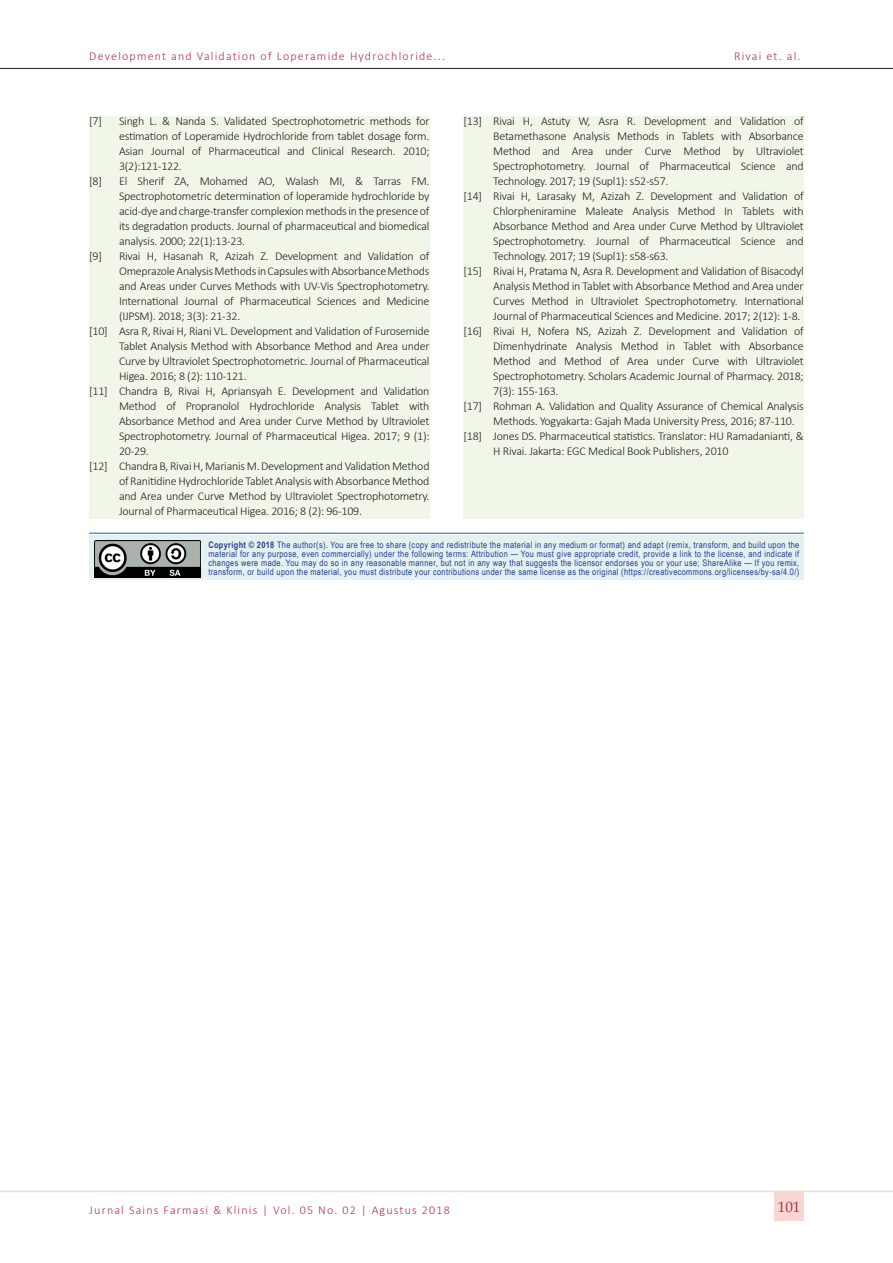
<style>
.page{position:relative;width:893px;height:1263px;background:#fff}
.page>*{position:absolute;margin:0;border:0;box-sizing:border-box;transform-origin:0 0}
.t1{font:15px "Book Antiqua";color:#b23247}
.t2{font:300 12px/15px "Calibri";letter-spacing:-.02em;color:#231f20;text-align:justify}
.t3{font:300 12px "Calibri";letter-spacing:.1em;color:#b23247}
.t4{font:9px/9px "Arial Narrow";letter-spacing:.04em;color:#253f8e;text-align:justify}
.s1{font-weight:700}
</style>
<div class="page">
<hr style="left:0;top:68px;width:893px;height:1px;background:#231f20">
<hr style="left:0;top:1191px;width:893px;height:1px;background:#f8d6d2">
<div style="left:774px;top:1191px;width:30px;height:30px;background:#f8d6d2"></div>
<div style="left:89px;top:536px;width:715px;height:44px;background:#e5f0f3"></div>
<hr style="left:89px;top:533px;width:715px;height:1px;background:#175d9e">
<img style="left:94px;top:540px;width:106px;height:37px">
<div style="left:463px;top:116px;width:341px;height:403px;background:#f1f7e8"></div>
<div style="left:89px;top:116px;width:340px;height:403px;background:#f1f7e8"></div>
<p class="t3" style="left:89px;top:49px;width:357px">Development and Validation of Loperamide Hydrochloride...</p>
<p class="t3" style="left:734px;top:49px;width:68px">Rivai et. al.</p>
<p class="t2" style="left:89px;top:114px;width:14px">[7]</p>
<p class="t2" style="left:119px;top:114px;width:312px">Singh L. &amp; Nanda S. Validated Spectrophotometric methods for estimation of Loperamide Hydrochloride from tablet dosage form.<br>Asian Journal of Pharmaceutical and Clinical Research. 2010; 3(2):121-122.</p>
<p class="t2" style="left:89px;top:174px;width:14px">[8]</p>
<p class="t2" style="left:119px;top:174px;width:312px">El Sherif ZA, Mohamed AO, Walash MI, &amp; Tarras FM.<br>Spectrophotometric determination of loperamide hydrochloride by acid-dye and charge-transfer complexion methods in the presence of its degradation products. Journal of pharmaceutical and biomedical analysis. 2000; 22(1):13-23.</p>
<p class="t2" style="left:89px;top:249px;width:14px">[9]</p>
<p class="t2" style="left:119px;top:249px;width:312px">Rivai H, Hasanah R, Azizah Z. Development and Validation of Omeprazole Analysis Methods in Capsules with Absorbance Methods and Areas under Curves Methods with UV-Vis Spectrophotometry.<br>International Journal of Pharmaceutical Sciences and Medicine (IJPSM). 2018; 3(3): 21-32.</p>
<p class="t2" style="left:119px;top:324px;width:312px;text-indent:-30px">[10] Asra R, Rivai H, Riani VL. Development and Validation of Furosemide Tablet Analysis Method with Absorbance Method and Area under Curve by Ultraviolet Spectrophotometric. Journal of Pharmaceutical Higea. 2016; 8 (2): 110-121.</p>
<p class="t2" style="left:119px;top:384px;width:312px;text-indent:-30px">[11] Chandra B, Rivai H, Apriansyah E. Development and Validation Method of Propranolol Hydrochloride Analysis Tablet with Absorbance Method and Area under Curve Method by Ultraviolet Spectrophotometry. Journal of Pharmaceutical Higea. 2017; 9 (1):<br>20-29.</p>
<p class="t2" style="left:119px;top:459px;width:312px;text-indent:-30px">[12] Chandra B, Rivai H, Marianis M. Development and Validation Method of Ranitidine Hydrochloride Tablet Analysis with Absorbance Method and Area under Curve Method by Ultraviolet Spectrophotometry.<br>Journal of Pharmaceutical Higea. 2016; 8 (2): 96-109.</p>
<p class="t2" style="left:493px;top:114px;width:312px;text-indent:-30px">[13] Rivai H, Astuty W, Asra R. Development and Validation of Betamethasone Analysis Methods in Tablets with Absorbance Method and Area under Curve Method by Ultraviolet Spectrophotometry. Journal of Pharmaceutical Science and Technology. 2017; 19 (Supl1): s52-s57.</p>
<p class="t2" style="left:493px;top:189px;width:312px;text-indent:-30px">[14] Rivai H, Larasaky M, Azizah Z. Development and Validation of Chlorpheniramine Maleate Analysis Method In Tablets with Absorbance Method and Area under Curve Method by Ultraviolet Spectrophotometry. Journal of Pharmaceutical Science and Technology. 2017; 19 (Supl1): s58-s63.</p>
<p class="t2" style="left:493px;top:264px;width:312px;text-indent:-30px">[15] Rivai H, Pratama N, Asra R. Development and Validation of Bisacodyl Analysis Method in Tablet with Absorbance Method and Area under Curves Method in Ultraviolet Spectrophotometry. International Journal of Pharmaceutical Sciences and Medicine. 2017; 2(12): 1-8.</p>
<p class="t2" style="left:493px;top:324px;width:312px;text-indent:-30px">[16] Rivai H, Nofera NS, Azizah Z. Development and Validation of Dimenhydrinate Analysis Method in Tablet with Absorbance Method and Method of Area under Curve with Ultraviolet Spectrophotometry. Scholars Academic Journal of Pharmacy. 2018; 7(3): 155-163.</p>
<p class="t2" style="left:493px;top:399px;width:312px;text-indent:-30px">[17] Rohman A. Validation and Quality Assurance of Chemical Analysis<br>Methods. Yogyakarta: Gajah Mada University Press, 2016; 87-110.</p>
<p class="t2" style="left:493px;top:429px;width:312px;text-indent:-30px">[18] Jones DS. Pharmaceutical statistics. Translator: HU Ramadanianti, &amp;<br>H Rivai. Jakarta: EGC Medical Book Publishers, 2010</p>
<p class="t4" style="left:208px;top:540px;width:592px"><span class="s1">Copyright © 2018</span> The author(s). You are free to share (copy and redistribute the material in any medium or format) and adapt (remix, transform, and build upon the material for any purpose, even commercially) under the following terms: Attribution — You must give appropriate credit, provide a link to the license, and indicate if changes were made. You may do so in any reasonable manner, but not in any way that suggests the licensor endorses you or your use; ShareAlike — If you remix, transform, or build upon the material, you must distribute your contributions under the same license as the original (https://creativecommons.org/licenses/by-sa/4.0/)</p>
<p class="t3" style="left:89px;top:1202px;width:362px">Jurnal Sains Farmasi &amp; Klinis | Vol. 05 No. 02 | Agustus 2018</p>
<p class="t1" style="left:778px;top:1196px;width:24px">101</p>
</div>
